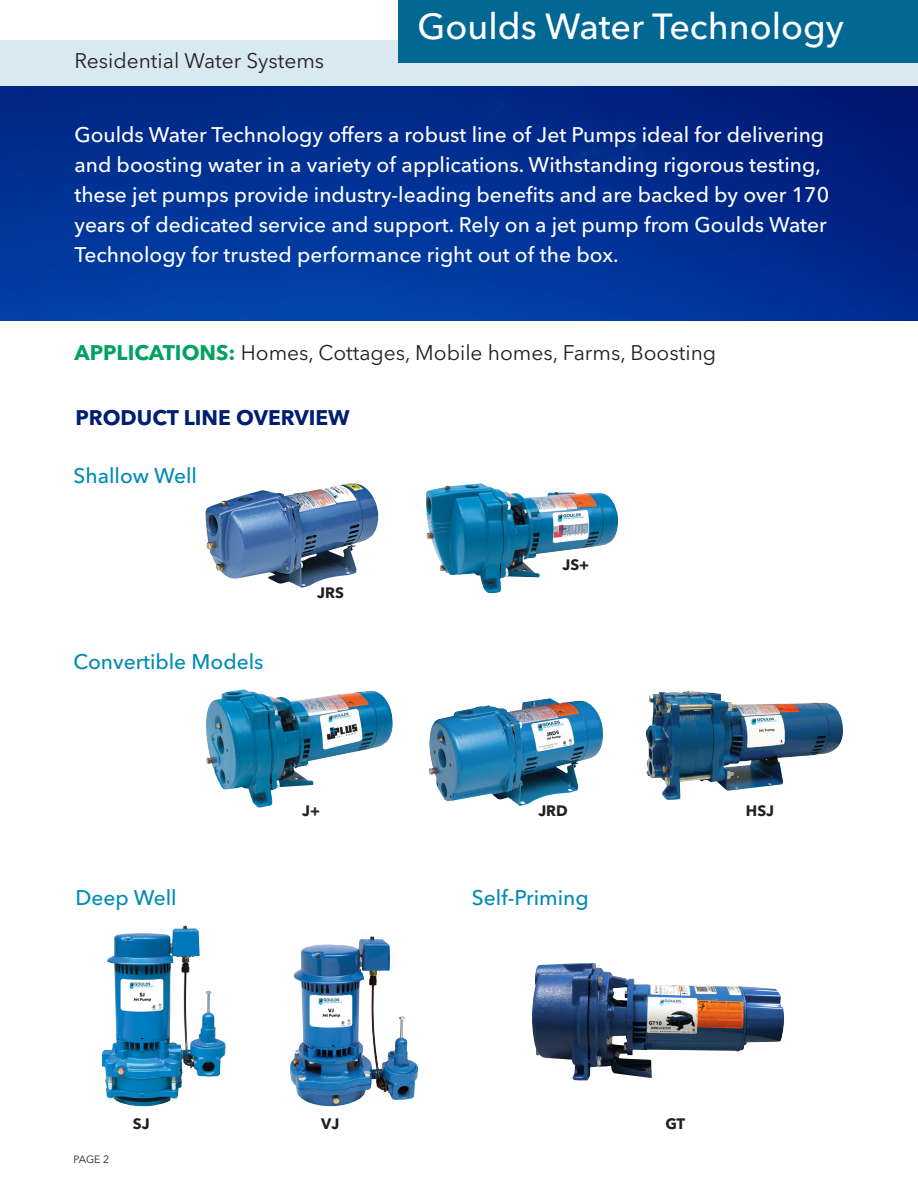
<style>
.page{position:relative;width:918px;height:1188px;background:#fff}
.page>*{position:absolute;margin:0;border:0;box-sizing:border-box;transform-origin:0 0}
.t1{font:500 36px "Avenir Next LT Pro";color:#fff}
.t2{font:500 21px/30px "Avenir Next LT Pro";color:#fff}
.t3{font:21px "Avenir Next LT Pro";color:#231f20}
.t4{font:500 21px "Avenir Next LT Pro";color:#008bb3}
.t5{font:700 21px "Avenir Next LT Pro";color:#001f70}
.t6{font:700 15px "Avenir Next LT Pro";color:#231f20}
.t7{font:10.5px "Avenir Next LT Pro";color:#231f20}
.s1{font-weight:700;color:#00a261}
</style>
<div class="page">
<img style="left:646px;top:691px;width:197px;height:109px">
<img style="left:102px;top:926px;width:124px;height:180px">
<img style="left:290px;top:936px;width:128px;height:171px">
<img style="left:206px;top:689px;width:187px;height:119px">
<img style="left:428px;top:698px;width:175px;height:108px">
<img style="left:206px;top:484px;width:151px;height:104px">
<img style="left:426px;top:483px;width:192px;height:111px">
<img style="left:532px;top:963px;width:253px;height:117px">
<img style="left:0;top:86px;width:918px;height:234px">
<div style="left:0;top:40px;width:918px;height:46px;background:#d8e9f1"></div>
<div style="left:399px;top:0;width:519px;height:63px;background:#006893"></div>
<p class="t3" style="left:74px;top:49px;width:251px">Residential Water Systems</p>
<h1 class="t1" style="left:418px;top:5px;width:428px">Goulds Water Technology</h1>
<p class="t2" style="left:74px;top:120px;width:756px">Goulds Water Technology offers a robust line of Jet Pumps ideal for delivering and boosting water in a variety of applications. Withstanding rigorous testing, these jet pumps provide industry-leading benefits and are backed by over 170 years of dedicated service and support. Rely on a jet pump from Goulds Water Technology for trusted performance right out of the box.</p>
<p class="t3" style="left:74px;top:340px;width:643px"><span class="s1">APPLICATIONS:</span> Homes, Cottages, Mobile homes, Farms, Boosting</p>
<p class="t5" style="left:75px;top:405px;width:276px">PRODUCT LINE OVERVIEW</p>
<p class="t4" style="left:74px;top:463px;width:125px">Shallow Well</p>
<p class="t4" style="left:74px;top:649px;width:191px">Convertible Models</p>
<p class="t6" style="left:317px;top:584px;width:28px">JRS</p>
<p class="t6" style="left:563px;top:556px;width:28px">JS+</p>
<p class="t4" style="left:75px;top:885px;width:103px">Deep Well</p>
<p class="t6" style="left:302px;top:801px;width:19px">J+</p>
<p class="t6" style="left:538px;top:801px;width:31px">JRD</p>
<p class="t4" style="left:472px;top:885px;width:118px">Self-Priming</p>
<p class="t6" style="left:746px;top:801px;width:30px">HSJ</p>
<p class="t7" style="left:74px;top:1153px;width:37px">PAGE 2</p>
<p class="t6" style="left:133px;top:1114px;width:18px">SJ</p>
<p class="t6" style="left:321px;top:1114px;width:20px">VJ</p>
<p class="t6" style="left:666px;top:1114px;width:21px">GT</p>
</div>
